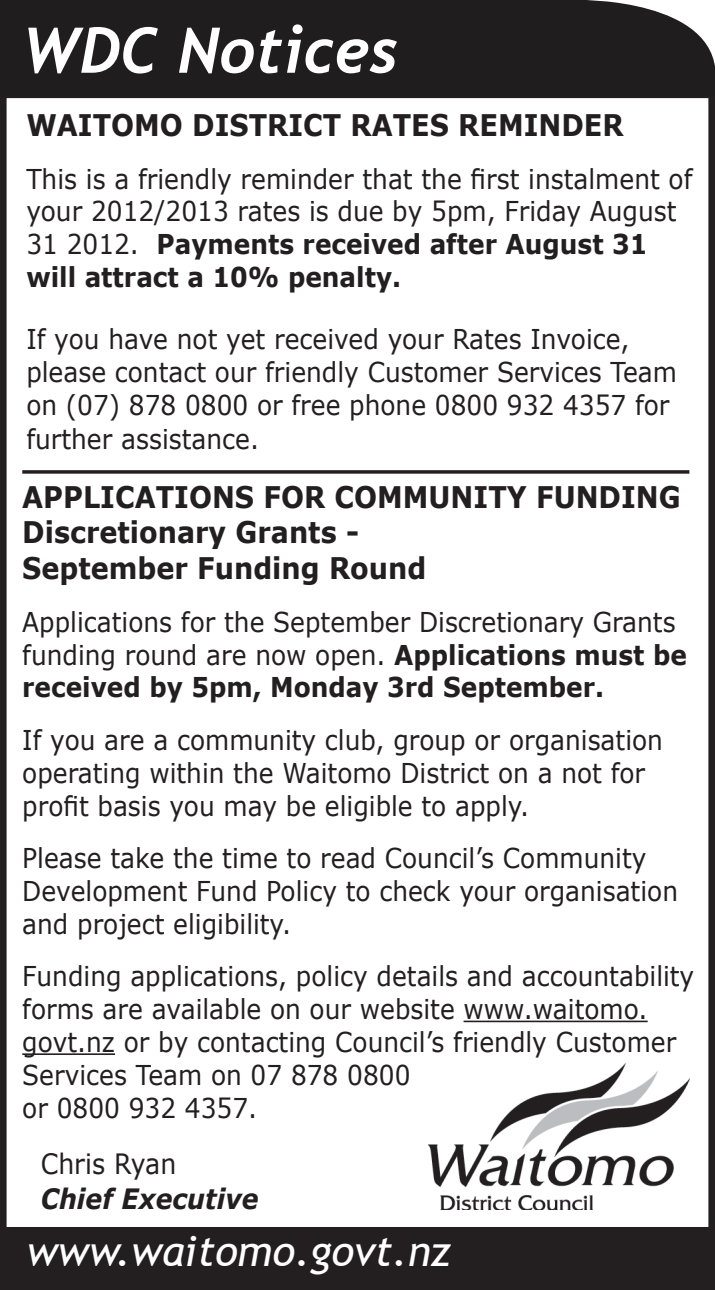
<style>
.page{position:relative;width:715px;height:1290px;background:#fff}
.page>*{position:absolute;margin:0;border:0;box-sizing:border-box;transform-origin:0 0}
.t1{font:italic 700 63px "Trebuchet";color:#fff}
.t2{font:italic 42px "Trebuchet MS";color:#fff}
.t3{font:700 29.75px/35.4px "Verdana";color:#231f20;scale:.91 1}
.t4{font:italic 700 28px "Verdana";color:#231f20;scale:.9 1}
.t5{font:28px "Verdana";color:#231f20;scale:.9 1}
.t6{font:27.3px/32.9px "Verdana";color:#231f20;scale:.91 1}
.s1{font-weight:700}
</style>
<div class="page">
<div style="left:0;top:91px;width:714px;height:1199px;border:7px solid #231f20"></div>
<img style="left:428px;top:1063px;width:261px;height:147px">
<div style="left:0;top:0;width:714px;height:96px;background:#201d1e"></div>
<div style="left:1px;top:1227px;width:713px;height:57px;background:#231f20"></div>
<svg style="left:22px;top:470px;width:667px;height:4px;background:#3d3a3b"></svg>
<hr style="left:463px;top:1020px;width:184px;height:2px;background:#231f20">
<hr style="left:22px;top:1053px;width:93px;height:2px;background:#231f20">
<h1 class="t1" style="left:22px;top:12px;width:378px">WDC Notices</h1>
<p class="t3" style="left:26px;top:107px;width:657px">WAITOMO DISTRICT RATES REMINDER</p>
<p class="t6" style="left:26px;top:161px;width:733px">This is a friendly reminder that the first instalment of your 2012/2013 rates is due by 5pm, Friday August 31 2012. <span class="s1">Payments received after August 31 will attract a 10% penalty.</span></p>
<p class="t6" style="left:26px;top:322px;width:716px">If you have not yet received your Rates Invoice, please contact our friendly Customer Services Team on (07) 878 0800 or free phone 0800 932 4357 for further assistance.</p>
<p class="t3" style="left:22px;top:479px;width:725px">APPLICATIONS FOR COMMUNITY FUNDING<br>Discretionary Grants -<br>September Funding Round</p>
<p class="t6" style="left:22px;top:604px;width:731px">Applications for the September Discretionary Grants funding round are now open. <span class="s1">Applications must be received by 5pm, Monday 3rd September.</span></p>
<p class="t6" style="left:22px;top:723px;width:705px">If you are a community club, group or organisation operating within the Waitomo District on a not for profit basis you may be eligible to apply.</p>
<p class="t6" style="left:22px;top:841px;width:721px">Please take the time to read Council’s Community<br>Development Fund Policy to check your organisation and project eligibility.</p>
<p class="t6" style="left:22px;top:959px;width:739px">Funding applications, policy details and accountability forms are available on our website www.waitomo. govt.nz or by contacting Council’s friendly Customer Services Team on 07 878 0800<br>or 0800 932 4357.</p>
<p class="t5" style="left:41px;top:1146px;width:152px">Chris Ryan</p>
<p class="t4" style="left:41px;top:1181px;width:243px">Chief Executive</p>
<h2 class="t2" style="left:27px;top:1226px;width:425px">www.waitomo.govt.nz</h2>
</div>
